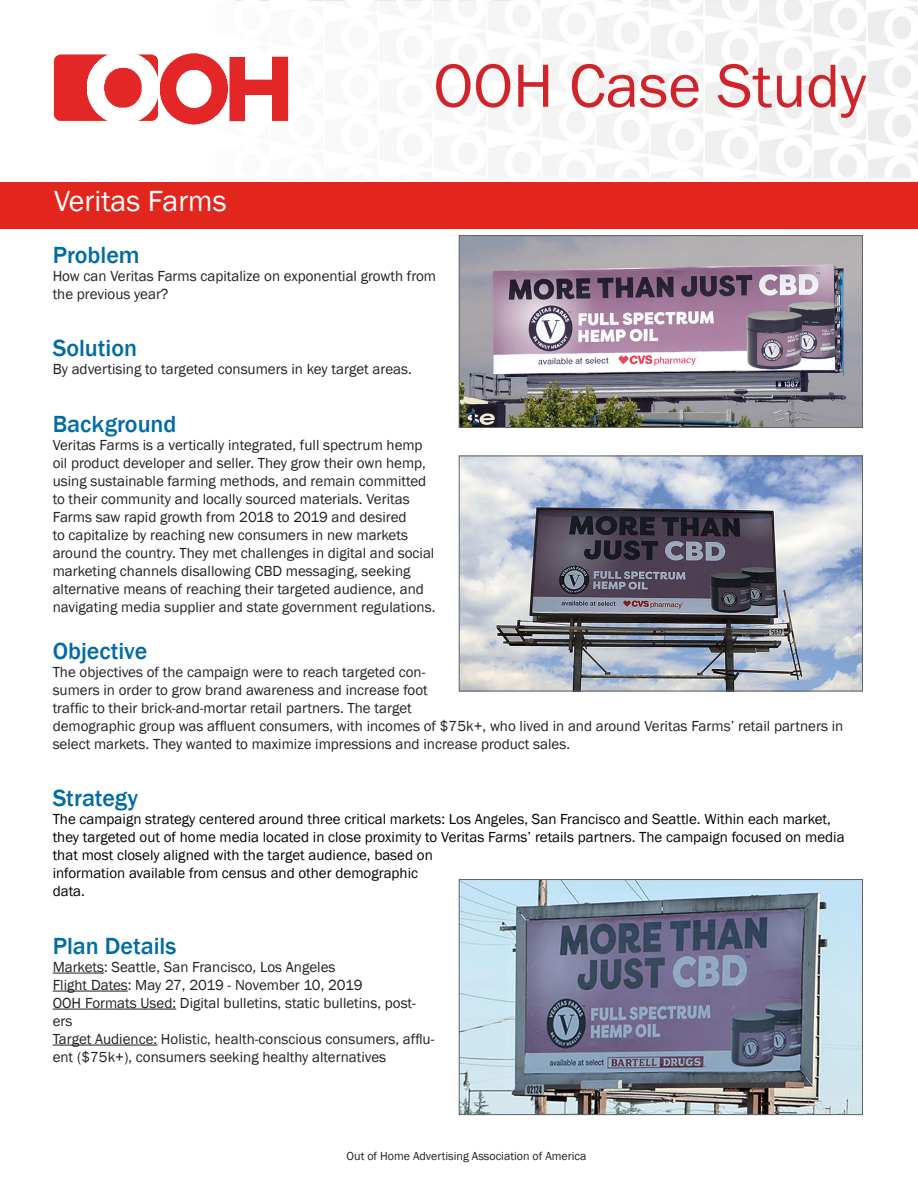
<style>
.page{position:relative;width:918px;height:1188px;background:#fff}
.page>*{position:absolute;margin:0;border:0;box-sizing:border-box;transform-origin:0 0}
.t1{font:63px "Franklin Gothic";color:#d1232a}
.t2{font:30px "Franklin Gothic";color:#fff}
.t3{font:500 24px "Franklin Gothic";color:#006ca4}
.t4{font:15px/18px "Franklin Gothic";color:#231f20}
.t5{font:15px/18px "Franklin Gothic";color:#000}
.t6{font:12px "Franklin Gothic";color:#231f20}
</style>
<div class="page">
<hr style="left:53px;top:973px;width:51px;height:1px;background:#231f20">
<hr style="left:53px;top:991px;width:75px;height:1px;background:#231f20">
<hr style="left:53px;top:1009px;width:123px;height:1px;background:#231f20">
<hr style="left:53px;top:1045px;width:104px;height:1px;background:#231f20">
<div style="left:0;top:10px;width:918px;height:219px;background:#e2261d"></div>
<img style="left:0;top:0;width:916px;height:182px">
<img style="left:461px;top:237px;width:400px;height:189px">
<div style="left:459px;top:235px;width:404px;height:193px;border:1px solid #5e6367"></div>
<img style="left:461px;top:881px;width:400px;height:232px">
<div style="left:459px;top:879px;width:404px;height:236px;border:1px solid #5e6367"></div>
<img style="left:53px;top:53px;width:235px;height:73px">
<img style="left:461px;top:458px;width:400px;height:231px">
<div style="left:459px;top:456px;width:404px;height:235px;border:1px solid #5e6367"></div>
<p class="t2" style="left:54px;top:182px;width:174px">Veritas Farms</p>
<p class="t1" style="left:434px;top:47px;width:434px">OOH Case Study</p>
<p class="t3" style="left:53px;top:240px;width:89px">Problem</p>
<p class="t4" style="left:53px;top:267px;width:385px">How can Veritas Farms capitalize on exponential growth from the previous year?</p>
<p class="t3" style="left:53px;top:333px;width:86px">Solution</p>
<p class="t4" style="left:53px;top:361px;width:361px">By advertising to targeted consumers in key target areas.</p>
<p class="t3" style="left:53px;top:409px;width:125px">Background</p>
<p class="t4" style="left:53px;top:436px;width:384px">Veritas Farms is a vertically integrated, full spectrum hemp oil product developer and seller. They grow their own hemp, using sustainable farming methods, and remain committed to their community and locally sourced materials. Veritas Farms saw rapid growth from 2018 to 2019 and desired<br>to capitalize by reaching new consumers in new markets around the country. They met challenges in digital and social marketing channels disallowing CBD messaging, seeking alternative means of reaching their targeted audience, and navigating media supplier and state government regulations.</p>
<p class="t3" style="left:53px;top:636px;width:96px">Objective</p>
<p class="t4" style="left:53px;top:663px;width:792px">The objectives of the campaign were to reach targeted con-<br>sumers in order to grow brand awareness and increase foot<br>traffic to their brick-and-mortar retail partners. The target<br>demographic group was affluent consumers, with incomes of $75k+, who lived in and around Veritas Farms’ retail partners in select markets. They wanted to maximize impressions and increase product sales.</p>
<p class="t3" style="left:53px;top:783px;width:87px">Strategy</p>
<p class="t5" style="left:53px;top:811px;width:793px">The campaign strategy centered around three critical markets: Los Angeles, San Francisco and Seattle. Within each market, they targeted out of home media located in close proximity to Veritas Farms’ retails partners. The campaign focused on media that most closely aligned with the target audience, based on<br>information available from census and other demographic<br>data.</p>
<p class="t3" style="left:53px;top:931px;width:125px">Plan Details</p>
<p class="t4" style="left:53px;top:958px;width:284px">Markets: Seattle, San Francisco, Los Angeles</p>
<p class="t4" style="left:53px;top:976px;width:311px">Flight Dates: May 27, 2019 - November 10, 2019</p>
<p class="t4" style="left:53px;top:994px;width:365px">OOH Formats Used: Digital bulletins, static bulletins, post&shy;ers</p>
<p class="t4" style="left:53px;top:1030px;width:383px">Target Audience: Holistic, health-conscious consumers, afflu&shy;ent ($75k+), consumers seeking healthy alternatives</p>
<p class="t6" style="left:347px;top:1148px;width:241px">Out of Home Advertising Association of America</p>
</div>
